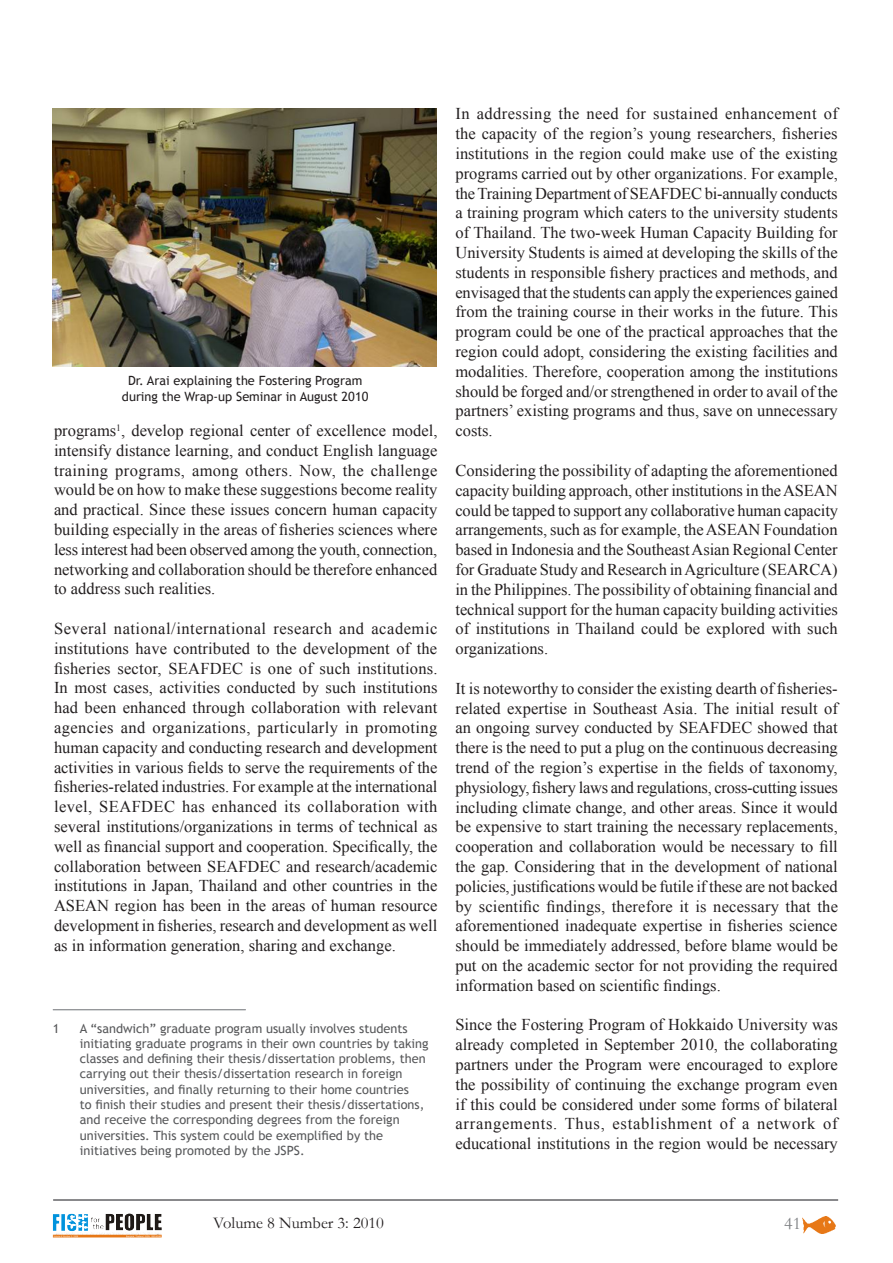
<style>
.page{position:relative;width:893px;height:1263px;background:#fff}
.page>*{position:absolute;margin:0;border:0;box-sizing:border-box;transform-origin:0 0}
.t1{font:18px "Garamond";color:#808285}
.Text{font:16.5px/19.8px "Times New Roman";color:#231f20;text-align:justify}
.t2{font:16.5px "Garamond";color:#231f20}
.box{font:12.75px/15.3px "Trebuchet MS";color:#57585a}
.box-2{font:12.75px "Trebuchet MS";color:#231f20}
</style>
<div class="page">
<img style="left:803px;top:1217px;width:32px;height:16px">
<img style="left:67px;top:1213px;width:95px;height:18px">
<hr style="left:53px;top:1199px;width:785px;height:2px;background:#636366">
<img style="left:53px;top:108px;width:383px;height:258px">
<hr style="left:53px;top:1009px;width:193px;height:1px;background:#939598">
<p class="box-2" style="left:128px;top:373px;width:236px">Dr. Arai explaining the Fostering Program</p>
<p class="box-2" style="left:122px;top:389px;width:248px">during the Wrap-up Seminar in August 2010</p>
<p class="Text" style="left:54px;top:420px;width:385px">programs<sup>1</sup>, develop regional center of excellence model, intensify distance learning, and conduct English language training programs, among others. Now, the challenge would be on how to make these suggestions become reality and practical. Since these issues concern human capacity building especially in the areas of fisheries sciences where less interest had been observed among the youth, connection, networking and collaboration should be therefore enhanced to address such realities.</p>
<p class="Text" style="left:54px;top:618px;width:385px">Several national/international research and academic institutions have contributed to the development of the fisheries sector, SEAFDEC is one of such institutions.<br>In most cases, activities conducted by such institutions had been enhanced through collaboration with relevant agencies and organizations, particularly in promoting human capacity and conducting research and development activities in various fields to serve the requirements of the fisheries-related industries. For example at the international level, SEAFDEC has enhanced its collaboration with several institutions/organizations in terms of technical as well as financial support and cooperation. Specifically, the collaboration between SEAFDEC and research/academic institutions in Japan, Thailand and other countries in the ASEAN region has been in the areas of human resource development in fisheries, research and development as well as in information generation, sharing and exchange.</p>
<p class="box" style="left:53px;top:1020px;width:8px">1</p>
<p class="box" style="left:80px;top:1020px;width:350px">A “sandwich” graduate program usually involves students initiating graduate programs in their own countries by taking classes and defining their thesis/dissertation problems, then carrying out their thesis/dissertation research in foreign universities, and finally returning to their home countries<br>to finish their studies and present their thesis/dissertations, and receive the corresponding degrees from the foreign universities. This system could be exemplified by the initiatives being promoted by the JSPS.</p>
<p class="Text" style="left:455px;top:104px;width:384px">In addressing the need for sustained enhancement of the capacity of the region’s young researchers, fisheries institutions in the region could make use of the existing programs carried out by other organizations. For example, the Training Department of SEAFDEC bi-annually conducts a training program which caters to the university students of Thailand. The two-week Human Capacity Building for University Students is aimed at developing the skills of the students in responsible fishery practices and methods, and envisaged that the students can apply the experiences gained from the training course in their works in the future. This program could be one of the practical approaches that the region could adopt, considering the existing facilities and modalities. Therefore, cooperation among the institutions should be forged and/or strengthened in order to avail of the partners’ existing programs and thus, save on unnecessary costs.</p>
<p class="Text" style="left:455px;top:460px;width:384px">Considering the possibility of adapting the aforementioned capacity building approach, other institutions in the ASEAN could be tapped to support any collaborative human capacity arrangements, such as for example, the ASEAN Foundation based in Indonesia and the Southeast Asian Regional Center for Graduate Study and Research in Agriculture (SEARCA) in the Philippines. The possibility of obtaining financial and technical support for the human capacity building activities of institutions in Thailand could be explored with such organizations.</p>
<p class="Text" style="left:455px;top:678px;width:384px">It is noteworthy to consider the existing dearth of fisheries&shy;related expertise in Southeast Asia. The initial result of an ongoing survey conducted by SEAFDEC showed that there is the need to put a plug on the continuous decreasing trend of the region’s expertise in the fields of taxonomy, physiology, fishery laws and regulations, cross-cutting issues including climate change, and other areas. Since it would be expensive to start training the necessary replacements, cooperation and collaboration would be necessary to fill the gap. Considering that in the development of national policies, justifications would be futile if these are not backed by scientific findings, therefore it is necessary that the aforementioned inadequate expertise in fisheries science should be immediately addressed, before blame would be put on the academic sector for not providing the required information based on scientific findings.</p>
<p class="Text" style="left:455px;top:1015px;width:384px">Since the Fostering Program of Hokkaido University was already completed in September 2010, the collaborating partners under the Program were encouraged to explore the possibility of continuing the exchange program even if this could be considered under some forms of bilateral arrangements. Thus, establishment of a network of educational institutions in the region would be necessary</p>
<p class="t2" style="left:213px;top:1211px;width:172px">Volume 8 Number 3: 2010</p>
<p class="t1" style="left:784px;top:1211px;width:18px">41</p>
</div>
